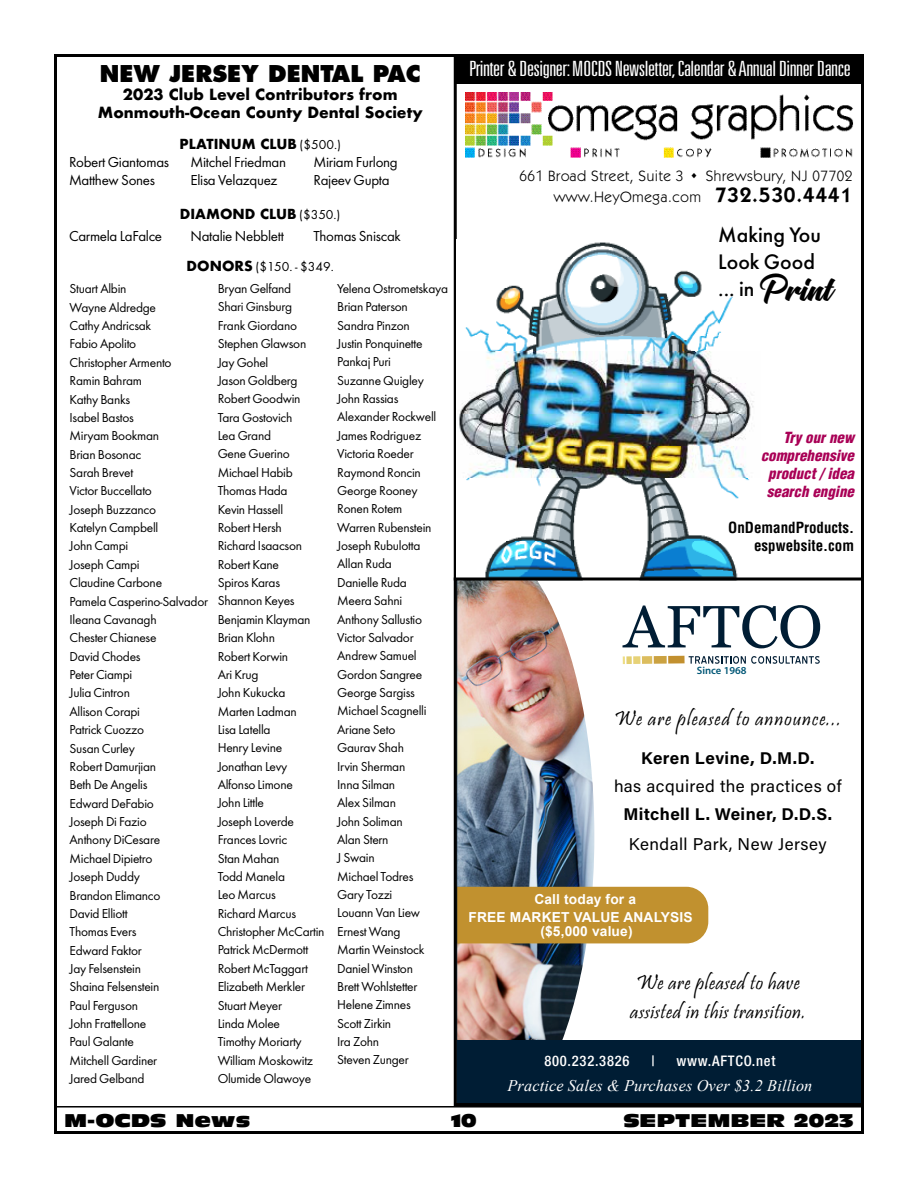
<style>
.page{position:relative;width:918px;height:1188px;background:#fff}
.page>*{position:absolute;margin:0;border:0;box-sizing:border-box;transform-origin:0 0}
.t1{font:45px "Itc Kabel";color:#000}
.t2{font:800 22.5px "Futura";color:#000}
.t3{font:21.9px/26.7px "Futura Mdm";color:#000}
.t4{font:300 ultra-condensed 21px "Univers";letter-spacing:-.02em;color:#fff;scale:1.2 1}
.t5{font:21px/29.2px "Pristina";letter-spacing:.025em;color:#000}
.t6{font:21px "Pristina";letter-spacing:.05em;color:#000}
.t7{font:18px "Antique Olive Nord";color:#000}
.t8{font:16.95px "Acumin Pro";letter-spacing:.025em;color:#000}
.t9{font:700 16.95px "Acumin Pro";letter-spacing:.025em;color:#000}
.t10{font:italic 16.2px "Times New Roman";letter-spacing:.01em;color:#fff}
.t11{font:15px "Futura";letter-spacing:-.02em;color:#000}
.t12{font:15px/21px "Itc Kabel";letter-spacing:.04em;color:#000;text-align:right}
.t13{font:700 15px/18px "Futura";color:#000;text-align:center}
.t14{font:italic 900 condensed 15px/18px "Helvetica";color:#a90056;text-align:right}
.t15{font:700 condensed 15px/18px "Helvetica";color:#000;text-align:right}
.t16{font:500 condensed 14.55px "Helvetica Neue LT Std";letter-spacing:.05em;color:#fff}
.t17{font:700 13.8px/17.9px "Arial";letter-spacing:.01em;color:#fff}
.t18{font:13.5px/18.3px "Futura";letter-spacing:-.02em;color:#000}
.t19{font:700 13.5px "Futura";color:#000}
.t20{font:600 10.65px "Myriad Pro";color:#005776}
.s1{font-weight:400}
.s2{font-weight:700}
.s3{font-weight:600;font-size:21px}
.s4{font-family:"Flaming";font-size:43.8px}
</style>
<div class="page">
<hr style="left:454px;top:54px;width:3px;height:526px;background:#000">
<img style="left:457px;top:242px;width:304px;height:336px">
<div style="left:456px;top:54px;width:407px;height:29px;background:#000"></div>
<img style="left:465px;top:92px;width:389px;height:66px">
<hr style="left:54px;top:1106px;width:810px;height:2px;background:#000">
<img style="left:458px;top:582px;width:136px;height:459px">
<svg style="left:623px;top:605px;width:197px;height:43px"></svg>
<svg style="left:689px;top:656px;width:131px;height:8px"></svg>
<div style="left:642px;top:656px;width:10px;height:8px;background:#dcbd5e"></div>
<svg style="left:623px;top:656px;width:2px;height:8px"></svg>
<div style="left:626px;top:656px;width:6px;height:8px;background:#e3cf71"></div>
<div style="left:633px;top:656px;width:7px;height:8px;background:#e7d277"></div>
<div style="left:654px;top:656px;width:13px;height:8px;background:#cba241"></div>
<div style="left:668px;top:656px;width:17px;height:8px;background:#c2902f"></div>
<div style="left:457px;top:1041px;width:405px;height:63px;background:#001d34"></div>
<div style="left:458px;top:887px;width:250px;height:56px;background:#c1912f"></div>
<div style="left:454px;top:578px;width:410px;height:528px;border:3px solid #000"></div>
<h2 class="t2" style="left:100px;top:60px;width:322px">NEW JERSEY DENTAL PAC</h2>
<p class="t13" style="left:98px;top:86px;width:326px">2023 Club Level Contributors from<br>Monmouth-Ocean County Dental Society</p>
<p class="t19" style="left:180px;top:134px;width:163px">PLATINUM CLUB <span class="s1">($500.)</span></p>
<p class="t11" style="left:69px;top:152px;width:102px">Robert Giantomas</p>
<p class="t11" style="left:190px;top:152px;width:97px">Mitchel Friedman</p>
<p class="t11" style="left:314px;top:152px;width:86px">Miriam Furlong</p>
<p class="t11" style="left:69px;top:170px;width:88px">Matthew Sones</p>
<p class="t11" style="left:190px;top:170px;width:88px">Elisa Velazquez</p>
<p class="t11" style="left:314px;top:170px;width:78px">Rajeev Gupta</p>
<p class="t19" style="left:180px;top:205px;width:162px">DIAMOND CLUB <span class="s1">($350.)</span></p>
<p class="t11" style="left:69px;top:226px;width:95px">Carmela LaFalce</p>
<p class="t11" style="left:190px;top:226px;width:95px">Natalie Nebblett</p>
<p class="t11" style="left:314px;top:226px;width:89px">Thomas Sniscak</p>
<p class="t18" style="left:187px;top:259px;width:149px"><span class="s2">DONORS</span> ($150. - $349.</p>
<p class="t18" style="left:70px;top:281px;width:140px">Stuart Albin<br>Wayne Aldredge<br>Cathy Andricsak<br>Fabio Apolito<br>Christopher Armento<br>Ramin Bahram<br>Kathy Banks<br>Isabel Bastos<br>Miryam Bookman<br>Brian Bosonac<br>Sarah Brevet<br>Victor Buccellato<br>Joseph Buzzanco<br>Katelyn Campbell<br>John Campi<br>Joseph Campi<br>Claudine Carbone<br>Pamela Casperino-Salvador<br>Ileana Cavanagh<br>Chester Chianese<br>David Chodes<br>Peter Ciampi<br>Julia Cintron<br>Allison Corapi<br>Patrick Cuozzo<br>Susan Curley<br>Robert Damurjian<br>Beth De Angelis<br>Edward DeFabio<br>Joseph Di Fazio<br>Anthony DiCesare<br>Michael Dipietro<br>Joseph Duddy<br>Brandon Elimanco<br>David Elliott<br>Thomas Evers<br>Edward Faktor<br>Jay Felsenstein<br>Shaina Felsenstein<br>Paul Ferguson<br>John Frattellone<br>Paul Galante<br>Mitchell Gardiner<br>Jared Gelband</p>
<p class="t18" style="left:218px;top:281px;width:108px">Bryan Gelfand<br>Shari Ginsburg<br>Frank Giordano<br>Stephen Glawson<br>Jay Gohel<br>Jason Goldberg<br>Robert Goodwin<br>Tara Gostovich<br>Lea Grand<br>Gene Guerino<br>Michael Habib<br>Thomas Hada<br>Kevin Hassell<br>Robert Hersh<br>Richard Isaacson<br>Robert Kane<br>Spiros Karas<br>Shannon Keyes<br>Benjamin Klayman<br>Brian Klohn<br>Robert Korwin<br>Ari Krug<br>John Kukucka<br>Marten Ladman<br>Lisa Latella<br>Henry Levine<br>Jonathan Levy<br>Alfonso Limone<br>John Little<br>Joseph Loverde<br>Frances Lovric<br>Stan Mahan<br>Todd Manela<br>Leo Marcus<br>Richard Marcus<br>Christopher McCartin<br>Patrick McDermott<br>Robert McTaggart<br>Elizabeth Merkler<br>Stuart Meyer<br>Linda Molee<br>Timothy Moriarty<br>William Moskowitz<br>Olumide Olawoye</p>
<p class="t18" style="left:337px;top:280px;width:112px">Yelena Ostrometskaya<br>Brian Paterson<br>Sandra Pinzon<br>Justin Ponquinette<br>Pankaj Puri<br>Suzanne Quigley<br>John Rassias<br>Alexander Rockwell<br>James Rodriguez<br>Victoria Roeder<br>Raymond Roncin<br>George Rooney<br>Ronen Rotem<br>Warren Rubenstein<br>Joseph Rubulotta<br>Allan Ruda<br>Danielle Ruda<br>Meera Sahni<br>Anthony Sallustio<br>Victor Salvador<br>Andrew Samuel<br>Gordon Sangree<br>George Sargiss<br>Michael Scagnelli<br>Ariane Seto<br>Gaurav Shah<br>Irvin Sherman<br>Inna Silman<br>Alex Silman<br>John Soliman<br>Alan Stern<br>J Swain<br>Michael Todres<br>Gary Tozzi<br>Louann Van Liew<br>Ernest Wang<br>Martin Weinstock<br>Daniel Winston<br>Brett Wohlstetter<br>Helene Zimnes<br>Scott Zirkin<br>Ira Zohn<br>Steven Zunger</p>
<h3 class="t4" style="left:469px;top:58px;width:320px">Printer &amp; Designer: MOCDS Newsletter, Calendar &amp; Annual Dinner Dance</h3>
<p class="t12" style="left:554px;top:165px;width:300px">Shrewsbury, NJ 07702<br>www.HeyOmega.com <span class="s3">732.530.4441</span></p>
<p class="t12" style="left:519px;top:165px;width:165px">661 Broad Street, Suite 3</p>
<h1 class="t1" style="left:688px;top:136px;width:13px">.</h1>
<h3 class="t3" style="left:718px;top:224px;width:115px">Making You<br>Look Good ... in <span class="s4">Print</span></h3>
<p class="t14" style="left:761px;top:429px;width:95px">Try our new comprehensive product / idea search engine</p>
<p class="t15" style="left:728px;top:519px;width:127px">OnDemandProducts. espwebsite.com</p>
<p class="t20" style="left:697px;top:664px;width:51px">Since 1968</p>
<h3 class="t6" style="left:614px;top:706px;width:229px">We are pleased to announce...</h3>
<p class="t9" style="left:641px;top:746px;width:175px">Keren Levine, D.M.D.</p>
<p class="t8" style="left:614px;top:774px;width:229px">has acquired the practices of</p>
<p class="t9" style="left:623px;top:802px;width:210px">Mitchell L. Weiner, D.D.S.</p>
<p class="t8" style="left:629px;top:832px;width:199px">Kendall Park, New Jersey</p>
<p class="t17" style="left:469px;top:890px;width:226px;text-indent:66px">Call today for a<br>FREE MARKET VALUE ANALYSIS</p>
<p class="t17" style="left:540px;top:923px;width:94px">($5,000 value)</p>
<h3 class="t5" style="left:630px;top:970px;width:177px">We are pleased to have assisted in this transition.</h3>
<p class="t16" style="left:544px;top:1052px;width:87px">800.232.3826</p>
<p class="t16" style="left:651px;top:1052px;width:5px">|</p>
<p class="t16" style="left:677px;top:1052px;width:100px">www.AFTCO.net</p>
<p class="t10" style="left:508px;top:1074px;width:306px">Practice Sales &amp; Purchases Over $3.2 Billion</p>
<h3 class="t7" style="left:64px;top:1109px;width:188px">M-OCDS News</h3>
<h3 class="t7" style="left:451px;top:1109px;width:28px">10</h3>
<h3 class="t7" style="left:623px;top:1109px;width:232px">SEPTEMBER 2023</h3>
</div>
